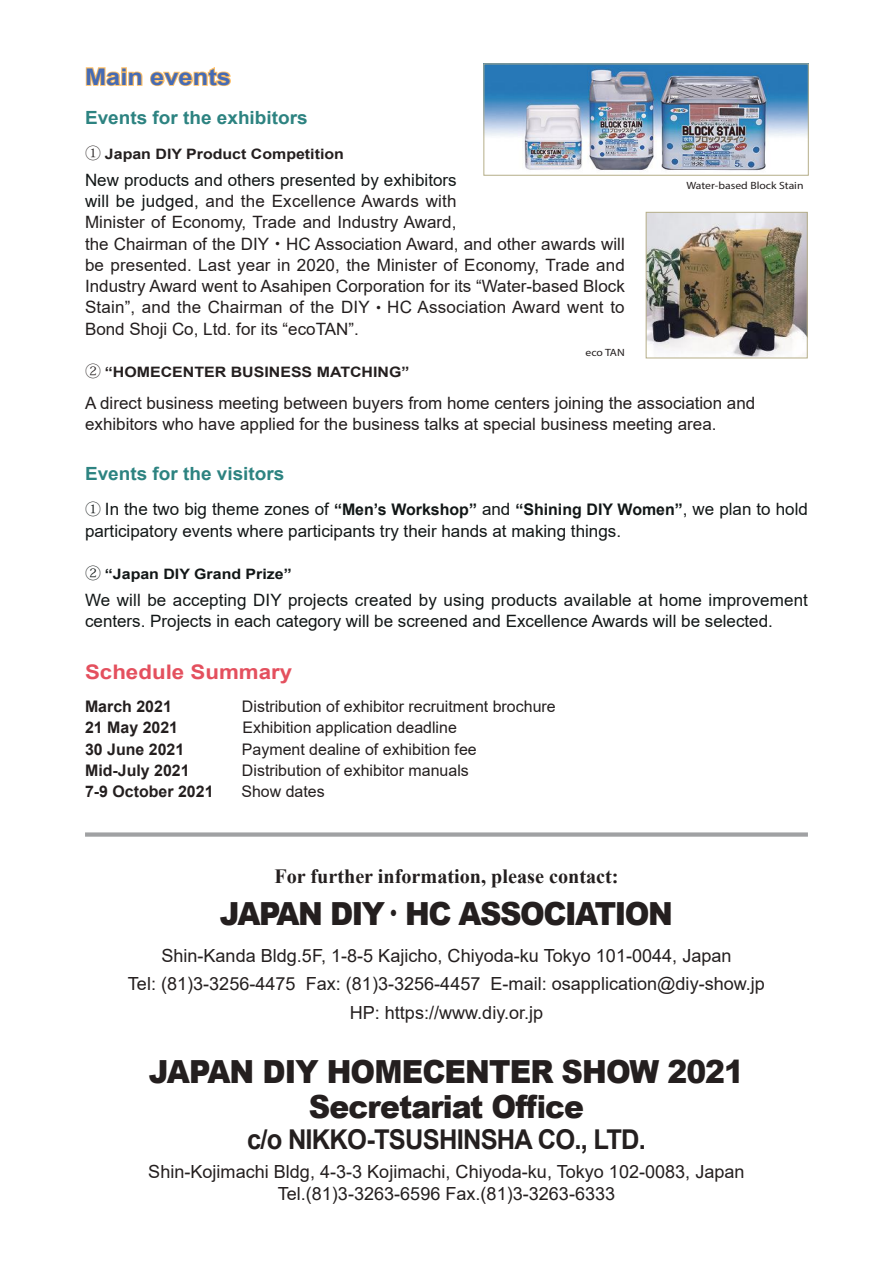
<style>
.page{position:relative;width:893px;height:1263px;background:#fff}
.page>*{position:absolute;margin:0;border:0;box-sizing:border-box;transform-origin:0 0}
.t1{font:900 31.8px/35.1px "Arial";letter-spacing:-.03em;color:#241f1f;text-align:center;scale:.93 1}
.t2{font:900 31.8px "Arial";letter-spacing:-.05em;color:#241f1f;scale:.93 1}
.t3{font:700 27.3px "Arial";letter-spacing:-.03em;color:#241f1f;scale:.93 1}
.t4{font:700 22.95px "Arial";color:#466bb4;scale:1.11 1}
.t5{font:700 20.25px "Times New Roman";color:#241f1f}
.t6{font:700 20.1px "Arial";color:#e4505e;scale:1.11 1}
.t7{font:700 18.15px "Arial";color:#2d8381;scale:1.04 1}
.t8{font:18px/28.7px "Arial";color:#241f1f;text-align:center}
.t9{font:16.95px/21.3px "Arial";color:#241f1f}
.t10{font:16.95px/21.3px "Arial";color:#121717}
.t11{font:15.9px "Arial";color:#241f1f}
.t12{font:700 15.9px "Arial";color:#241f1f}
.t13{font:700 14.4px "Arial";color:#241f1f;scale:1.11 1}
.t14{font:700 14.4px "Arial";color:#121717;scale:1.11 1}
.t15{font:10.5px "Myriad Pro";color:#241f1f;scale:1.11 1}
.s1{font-family:"Koz Min Pro";font-weight:400;font-size:15.9px}
.s2{color:#121717}
.s3{font-family:"Koz Min Pro"}
.s4{font-family:"Koz Min Pro";font-size:15.9px}
.s5{font-weight:700;font-size:15.9px}
.s6{font-family:"Koz Min Pro";font-weight:400}
</style>
<div class="page">
<div style="left:85px;top:832px;width:723px;height:5px;background:#a0a1a3"></div>
<svg style="left:85px;top:67px;width:146px;height:20px"></svg>
<img style="left:486px;top:66px;width:320px;height:105px">
<img style="left:648px;top:214px;width:157px;height:142px">
<div style="left:646px;top:212px;width:161px;height:146px;border:1px solid #b5ae89"></div>
<h3 class="t4" style="left:85px;top:61px;width:133px">Main events</h3>
<p class="t7" style="left:85px;top:105px;width:216px">Events for the exhibitors</p>
<p class="t13" style="left:85px;top:143px;width:235px"><span class="s1">①</span> Japan DIY Product Competition</p>
<p class="t9" style="left:85px;top:169px;width:541px"><span class="s2">New products and others presented by exhibitors<br>will be judged,</span> and the Excellence Awards with<br>Minister of Economy, Trade and Industry Award,<br>the Chairman of the DIY<span class="s3">・</span>HC Association Award, and other awards will be presented. Last year in 2020, the Minister of Economy, Trade and Industry Award went to Asahipen Corporation for its “Water-based Block Stain”, and the Chairman of the DIY<span class="s3">・</span>HC Association Award went to Bond Shoji Co, Ltd. for its “ecoTAN”.</p>
<p class="t13" style="left:85px;top:361px;width:294px"><span class="s1">②</span> “HOMECENTER BUSINESS MATCHING”</p>
<p class="t9" style="left:85px;top:392px;width:672px">A direct business meeting between buyers from home centers joining the association and exhibitors who have applied for the business talks at special business meeting area.</p>
<p class="t7" style="left:85px;top:461px;width:193px">Events for the visitors</p>
<p class="t10" style="left:85px;top:499px;width:724px"><span class="s4">①</span> In the two big theme zones of <span class="s5">“Men’s Workshop”</span> and <span class="s5">“Shining DIY Women”</span>, we plan to hold participatory events where participants try their hands at making things.</p>
<p class="t14" style="left:85px;top:563px;width:188px"><span class="s1">②</span> “Japan DIY Grand Prize”</p>
<p class="t10" style="left:85px;top:589px;width:724px">We will be accepting DIY projects created by using products available at home improvement centers. Projects in each category will be screened and Excellence Awards will be selected.</p>
<p class="t6" style="left:85px;top:657px;width:188px">Schedule Summary</p>
<p class="t12" style="left:85px;top:695px;width:113px">March 2021 <span class="s6">　</span></p>
<p class="t11" style="left:218px;top:696px;width:339px"><span class="s3">　</span> Distribution of exhibitor recruitment brochure</p>
<p class="t12" style="left:85px;top:717px;width:95px">21 May 2021</p>
<p class="t11" style="left:242px;top:717px;width:216px">Exhibition application deadline</p>
<p class="t12" style="left:85px;top:738px;width:101px">30 June 2021</p>
<p class="t11" style="left:242px;top:738px;width:236px">Payment dealine of exhibition fee</p>
<p class="t12" style="left:85px;top:759px;width:106px">Mid-July 2021</p>
<p class="t11" style="left:242px;top:759px;width:228px">Distribution of exhibitor manuals</p>
<p class="t12" style="left:85px;top:780px;width:130px">7-9 October 2021</p>
<p class="t11" style="left:241px;top:781px;width:85px">Show dates</p>
<p class="t15" style="left:686px;top:179px;width:107px">Water-based Block Stain</p>
<p class="t15" style="left:586px;top:346px;width:37px">eco TAN</p>
<p class="t5" style="left:274px;top:862px;width:346px">For further information, please contact:</p>
<h1 class="t2" style="left:220px;top:890px;width:489px">JAPAN DIY<span class="s6">・</span>HC ASSOCIATION</h1>
<p class="t8" style="left:128px;top:941px;width:639px">Shin-Kanda Bldg.5F, 1-8-5 Kajicho, Chiyoda-ku Tokyo 101-0044, Japan<br>Tel: (81)3-3256-4475 Fax: (81)3-3256-4457 E-mail: osapplication@diy-show.jp<br>HP: https://www.diy.or.jp</p>
<h1 class="t1" style="left:149px;top:1053px;width:642px">JAPAN DIY HOMECENTER SHOW 2021<br>Secretariat Office</h1>
<h2 class="t3" style="left:247px;top:1120px;width:430px">c/o NIKKO-TSUSHINSHA CO., LTD.</h2>
<p class="t8" style="left:148px;top:1160px;width:598px;line-height:21.8px">Shin-Kojimachi Bldg, 4-3-3 Kojimachi, Chiyoda-ku, Tokyo 102-0083, Japan<br>Tel.(81)3-3263-6596 Fax.(81)3-3263-6333</p>
</div>
